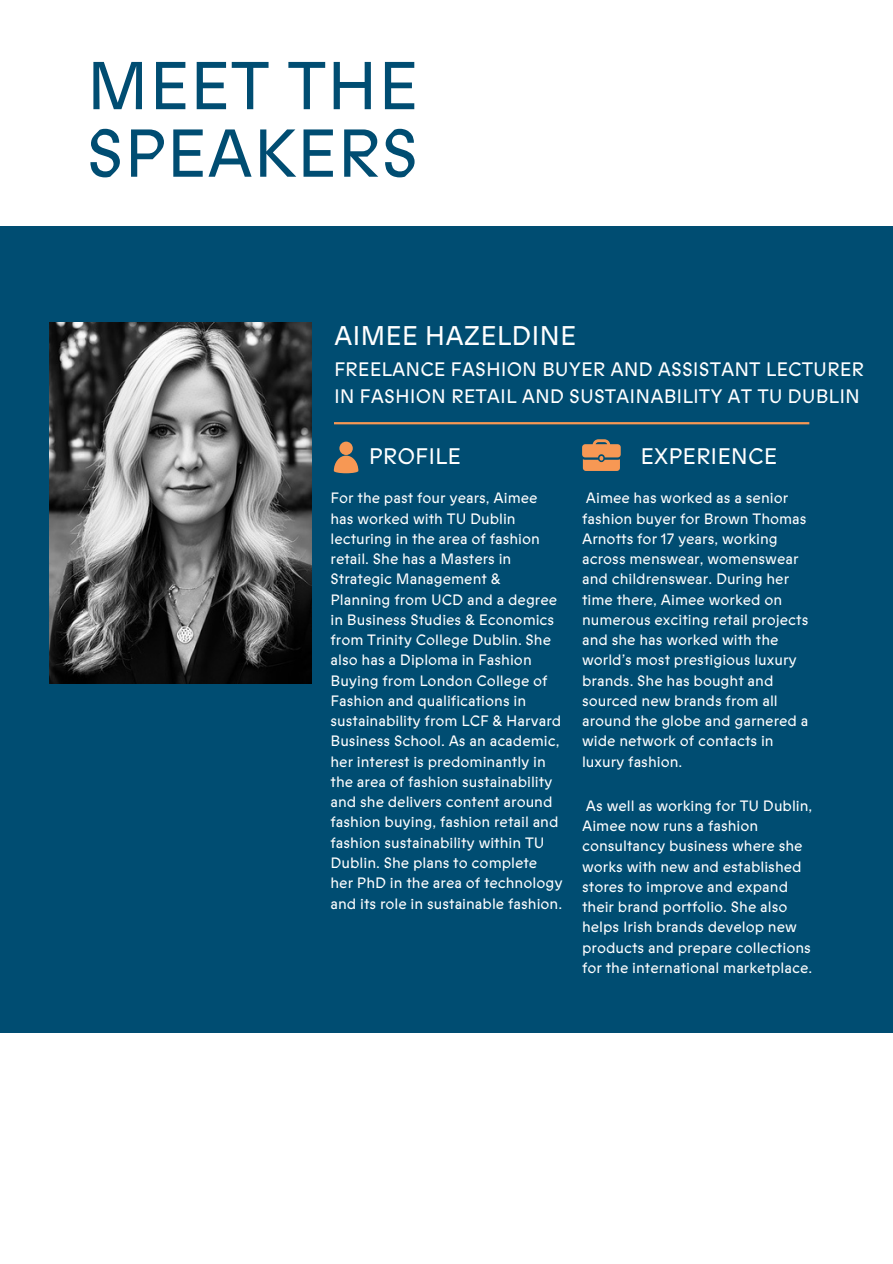
<style>
.page{position:relative;width:893px;height:1264px;background:#fff}
.page>*{position:absolute;margin:0;border:0;box-sizing:border-box;transform-origin:0 0}
.t1{font:67.5px/67.5px "Prophet";color:#004d72}
.t2{font:27px "Prophet";color:#fff}
.t3{font:22.5px "Prophet";color:#fff}
.t4{font:19.5px/27px "Prophet";color:#fff}
.t5{font:15px/20.2px "Prophet";color:#fff}
</style>
<div class="page">
<div style="left:0;top:226px;width:892px;height:806px;background:#004d72"></div>
<img style="left:49px;top:322px;width:263px;height:361px">
<svg style="left:582px;top:439px;width:38px;height:32px"></svg>
<svg style="left:334px;top:441px;width:24px;height:32px"></svg>
<hr style="left:334px;top:422px;width:475px;height:2px;background:#f79854">
<h1 class="t1" style="left:86px;top:54px;width:334px">MEET THE<br>SPEAKERS</h1>
<p class="t2" style="left:334px;top:323px;width:244px">AIMEE HAZELDINE</p>
<h3 class="t4" style="left:334px;top:357px;width:531px">FREELANCE FASHION BUYER AND ASSISTANT LECTURER<br>IN FASHION RETAIL AND SUSTAINABILITY AT TU DUBLIN</h3>
<h2 class="t3" style="left:368px;top:446px;width:94px">PROFILE</h2>
<h4 class="t3" style="left:640px;top:446px;width:138px">EXPERIENCE</h4>
<p class="t5" style="left:330px;top:488px;width:233px">For the past four years, Aimee has worked with TU Dublin lecturing in the area of fashion retail. She has a Masters in<br>Strategic Management &amp;<br>Planning from UCD and a degree in Business Studies &amp; Economics from Trinity College Dublin. She also has a Diploma in Fashion<br>Buying from London College of<br>Fashion and qualifications in sustainability from LCF &amp; Harvard<br>Business School. As an academic, her interest is predominantly in the area of fashion sustainability and she delivers content around fashion buying, fashion retail and fashion sustainability within TU<br>Dublin. She plans to complete her PhD in the area of technology and its role in sustainable fashion.</p>
<h3 class="t5" style="left:582px;top:488px;width:228px">Aimee has worked as a senior fashion buyer for Brown Thomas<br>Arnotts for 17 years, working across menswear, womenswear and childrenswear. During her time there, Aimee worked on numerous exciting retail projects and she has worked with the world’s most prestigious luxury brands. She has bought and sourced new brands from all around the globe and garnered a wide network of contacts in luxury fashion.</h3>
<p class="t5" style="left:582px;top:796px;width:232px">As well as working for TU Dublin,<br>Aimee now runs a fashion consultancy business where she works with new and established stores to improve and expand their brand portfolio. She also helps Irish brands develop new products and prepare collections for the international marketplace.</p>
</div>
